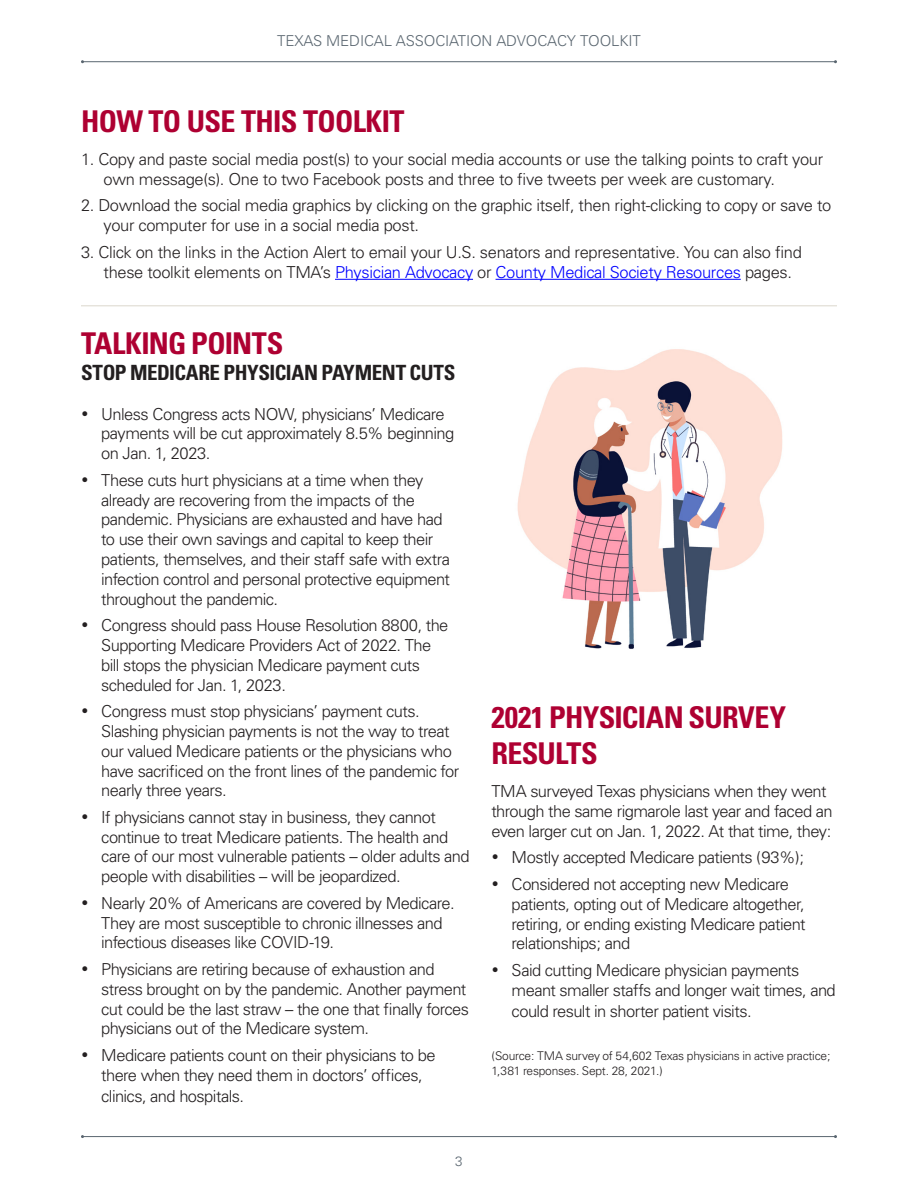
<style>
.page{position:relative;width:918px;height:1188px;background:#fff}
.page>*{position:absolute;margin:0;border:0;box-sizing:border-box;transform-origin:0 0}
.t1{font:700 condensed 30px/36px "Univers";letter-spacing:-.02em;color:#ae0032}
.t2{font:700 condensed 21px "Univers";letter-spacing:-.02em;color:#231f20}
.t3{font:300 16.5px/19.8px "Univers";letter-spacing:-.035em;color:#231f20}
.t4{font:300 15px "Univers";letter-spacing:-.01em;color:#5a6670}
.t5{font:300 13.5px "Univers";color:#5a6670}
.t6{font:300 12px/14.4px "Univers";letter-spacing:-.02em;color:#231f20}
.s1{color:#00f}
</style>
<div class="page">
<hr style="left:82px;top:61px;width:754px;height:1px;background:#5a6670">
<hr style="left:82px;top:1136px;width:754px;height:1px;background:#5a6670">
<hr style="left:335px;top:279px;width:138px;height:1px;background:#00f">
<hr style="left:496px;top:279px;width:245px;height:1px;background:#00f">
<hr style="left:81px;top:305px;width:756px;height:1px;background:#dbd7cc">
<img style="left:517px;top:349px;width:266px;height:300px">
<p class="t4" style="left:277px;top:31px;width:365px">TEXAS MEDICAL ASSOCIATION ADVOCACY TOOLKIT</p>
<h1 class="t1" style="left:81px;top:103px;width:325px">HOW TO USE THIS TOOLKIT</h1>
<p class="t3" style="left:104px;top:149px;width:721px;text-indent:-23px">1. Copy and paste social media post(s) to your social media accounts or use the talking points to craft your own message(s). One to two Facebook posts and three to five tweets per week are customary.</p>
<p class="t3" style="left:104px;top:196px;width:729px;text-indent:-23px">2. Download the social media graphics by clicking on the graphic itself, then right-clicking to copy or save to your computer for use in a social media post.</p>
<p class="t3" style="left:104px;top:242px;width:700px;text-indent:-23px">3. Click on the links in the Action Alert to email your U.S. senators and representative. You can also find these toolkit elements on TMA’s <span class="s1">Physician Advocacy</span> or <span class="s1">County Medical Society Resources</span> pages.</p>
<h1 class="t1" style="left:81px;top:326px;width:204px">TALKING POINTS</h1>
<p class="t2" style="left:81px;top:359px;width:376px">STOP MEDICARE PHYSICIAN PAYMENT CUTS</p>
<p class="t3" style="left:101px;top:404px;width:355px;text-indent:-20px">• Unless Congress acts NOW, physicians’ Medicare payments will be cut approximately 8.5% beginning on Jan. 1, 2023.</p>
<p class="t3" style="left:101px;top:470px;width:350px;text-indent:-20px">• These cuts hurt physicians at a time when they already are recovering from the impacts of the pandemic. Physicians are exhausted and have had to use their own savings and capital to keep their patients, themselves, and their staff safe with extra infection control and personal protective equipment throughout the pandemic.</p>
<p class="t3" style="left:101px;top:615px;width:349px;text-indent:-20px">• Congress should pass House Resolution 8800, the Supporting Medicare Providers Act of 2022. The bill stops the physician Medicare payment cuts scheduled for Jan. 1, 2023.</p>
<p class="t3" style="left:101px;top:701px;width:360px;text-indent:-20px">• Congress must stop physicians’ payment cuts.<br>Slashing physician payments is not the way to treat our valued Medicare patients or the physicians who have sacrificed on the front lines of the pandemic for nearly three years.</p>
<p class="t3" style="left:101px;top:807px;width:370px;text-indent:-20px">• If physicians cannot stay in business, they cannot continue to treat Medicare patients. The health and care of our most vulnerable patients – older adults and people with disabilities – will be jeopardized.</p>
<p class="t3" style="left:101px;top:893px;width:355px;text-indent:-20px">• Nearly 20% of Americans are covered by Medicare.<br>They are most susceptible to chronic illnesses and infectious diseases like COVID-19.</p>
<p class="t3" style="left:101px;top:959px;width:369px;text-indent:-20px">• Physicians are retiring because of exhaustion and stress brought on by the pandemic. Another payment cut could be the last straw – the one that finally forces physicians out of the Medicare system.</p>
<p class="t3" style="left:81px;top:1045px;width:356px;text-align:center">• Medicare patients count on their physicians to be there when they need them in doctors’ offices,</p>
<p class="t3" style="left:101px;top:1087px;width:144px">clinics, and hospitals.</p>
<p class="t5" style="left:455px;top:1153px;width:9px">3</p>
<h1 class="t1" style="left:491px;top:699px;width:296px">2021 PHYSICIAN SURVEY<br>RESULTS</h1>
<p class="t3" style="left:491px;top:782px;width:343px">TMA surveyed Texas physicians when they went through the same rigmarole last year and faced an even larger cut on Jan. 1, 2022. At that time, they:</p>
<p class="t3" style="left:491px;top:848px;width:314px">• Mostly accepted Medicare patients (93%);</p>
<p class="t3" style="left:512px;top:874px;width:295px;text-indent:-20px">• Considered not accepting new Medicare patients, opting out of Medicare altogether, retiring, or ending existing Medicare patient relationships; and</p>
<p class="t3" style="left:512px;top:960px;width:326px;text-indent:-20px">• Said cutting Medicare physician payments meant smaller staffs and longer wait times, and</p>
<p class="t3" style="left:512px;top:1002px;width:241px">could result in shorter patient visits.</p>
<p class="t6" style="left:491px;top:1049px;width:341px">(Source: TMA survey of 54,602 Texas physicians in active practice;<br>1,381 responses. Sept. 28, 2021.)</p>
</div>
